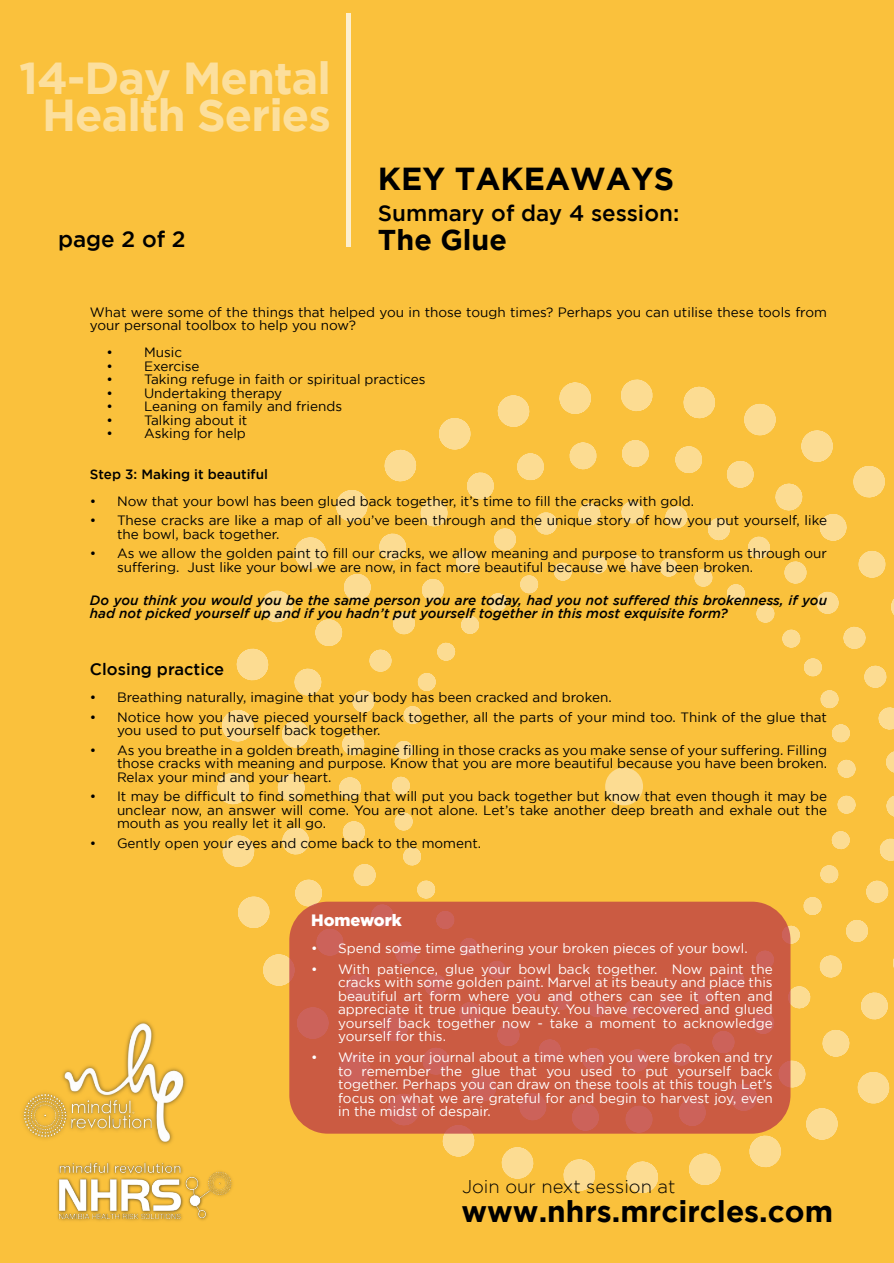
<style>
.page{position:relative;width:894px;height:1263px;background:#fff}
.page>*{position:absolute;margin:0;border:0;box-sizing:border-box;transform-origin:0 0}
.t1{font:700 44.7px/36.6px "Gotham";letter-spacing:-.02em;color:rgb(255 255 255/.5);text-align:center}
.t2{font:700 31.8px "Gotham";color:#000}
.t3{font:700 29.85px "Gotham";color:#000}
.t4{font:700 28.65px "Gotham";color:#000}
.t5{font:500 22.35px "Gotham";color:#000}
.t6{font:300 18.45px "Gotham";color:#000}
.t7{font:500 16.5px "Gotham";color:#000}
.t8{font:900 16.5px "Gotham";color:#fff}
.t9{font:13.5px/13.5px "Gotham";color:#000}
.t10{font:13.5px/13.5px "Gotham";color:#fff;text-align:justify}
.t11{font:italic 500 13.5px/13.5px "Gotham";color:#000}
.t12{font:500 13.5px "Gotham";color:#000}
</style>
<div class="page">
<div style="left:0;top:0;width:893px;height:1263px;background:#fac13c"></div>
<div style="left:346px;top:14px;width:5px;height:233px;background:#fdefce"></div>
<img style="left:22px;top:1021px;width:165px;height:124px">
<svg style="left:217px;top:379px;width:564px;height:814px"></svg>
<svg style="left:255px;top:426px;width:634px;height:730px"></svg>
<svg style="left:319px;top:489px;width:574px;height:602px"></svg>
<svg style="left:377px;top:545px;width:493px;height:488px"></svg>
<div style="left:605px;top:767px;width:37px;height:38px;background:#fcdc92;border-radius:50%"></div>
<img style="left:57px;top:1161px;width:178px;height:60px">
<div style="left:289px;top:902px;width:501px;height:232px;background:#ba3545;border-radius:39px;opacity:.73"></div>
<h1 class="t1" style="left:19px;top:63px;width:313px">14-Day Mental<br>Health Series</h1>
<h3 class="t5" style="left:58px;top:231px;width:129px">page 2 of 2</h3>
<h2 class="t2" style="left:378px;top:167px;width:297px">KEY TAKEAWAYS</h2>
<h3 class="t5" style="left:378px;top:204px;width:303px">Summary of day 4 session:</h3>
<h3 class="t4" style="left:378px;top:229px;width:130px">The Glue</h3>
<p class="t9" style="left:90px;top:306px;width:738px">What were some of the things that helped you in those tough times? Perhaps you can utilise these tools from your personal toolbox to help you now?</p>
<p class="t9" style="left:106px;top:347px;width:77px">• Music</p>
<p class="t9" style="left:106px;top:360px;width:94px">• Exercise</p>
<p class="t9" style="left:106px;top:374px;width:320px">• Taking refuge in faith or spiritual practices</p>
<p class="t9" style="left:106px;top:387px;width:177px">• Undertaking therapy</p>
<p class="t9" style="left:106px;top:401px;width:237px">• Leaning on family and friends</p>
<p class="t9" style="left:106px;top:414px;width:142px">• Talking about it</p>
<p class="t9" style="left:106px;top:428px;width:141px">• Asking for help</p>
<p class="t12" style="left:90px;top:469px;width:179px">Step 3: Making it beautiful</p>
<p class="t9" style="left:90px;top:495px;width:605px">• Now that your bowl has been glued back together, it’s time to fill the cracks with gold.</p>
<p class="t9" style="left:117px;top:515px;width:711px;text-indent:-27px">• These cracks are like a map of all you’ve been through and the unique story of how you put yourself, like the bowl, back together.</p>
<p class="t9" style="left:117px;top:548px;width:711px;text-indent:-27px">• As we allow the golden paint to fill our cracks, we allow meaning and purpose to transform us through our suffering. Just like your bowl we are now, in fact more beautiful because we have been broken.</p>
<p class="t11" style="left:90px;top:594px;width:738px">Do you think you would you be the same person you are today, had you not suffered this brokenness, if you had not picked yourself up and if you hadn’t put yourself together in this most exquisite form?</p>
<p class="t7" style="left:90px;top:663px;width:136px">Closing practice</p>
<p class="t9" style="left:90px;top:692px;width:523px">• Breathing naturally, imagine that your body has been cracked and broken.</p>
<p class="t9" style="left:117px;top:711px;width:711px;text-indent:-27px">• Notice how you have pieced yourself back together, all the parts of your mind too. Think of the glue that you used to put yourself back together.</p>
<p class="t9" style="left:117px;top:744px;width:711px;text-align:justify;text-indent:-27px">• As you breathe in a golden breath, imagine filling in those cracks as you make sense of your suffering. Filling those cracks with meaning and purpose. Know that you are more beautiful because you have been broken.<br>Relax your mind and your heart.</p>
<p class="t9" style="left:117px;top:791px;width:711px;text-align:justify;text-indent:-27px">• It may be difficult to find something that will put you back together but know that even though it may be unclear now, an answer will come. You are not alone. Let’s take another deep breath and exhale out the mouth as you really let it all go.</p>
<p class="t9" style="left:90px;top:837px;width:392px">• Gently open your eyes and come back to the moment.</p>
<p class="t8" style="left:311px;top:914px;width:92px">Homework</p>
<p class="t10" style="left:311px;top:942px;width:438px">• Spend some time gathering your broken pieces of your bowl.</p>
<p class="t10" style="left:338px;top:963px;width:436px;text-indent:-27px">• With patience, glue your bowl back together. Now paint the cracks with some golden paint. Marvel at its beauty and place this beautiful art form where you and others can see it often and appreciate it true unique beauty. You have recovered and glued yourself back together now - take a moment to acknowledge yourself for this.</p>
<p class="t10" style="left:338px;top:1052px;width:436px;text-indent:-27px">• Write in your journal about a time when you were broken and try to remember the glue that you used to put yourself back together. Perhaps you can draw on these tools at this tough Let’s focus on what we are grateful for and begin to harvest joy, even in the midst of despair.</p>
<h3 class="t6" style="left:462px;top:1179px;width:215px">Join our next session at</h3>
<h3 class="t3" style="left:461px;top:1200px;width:373px">www.nhrs.mrcircles.com</h3>
</div>
